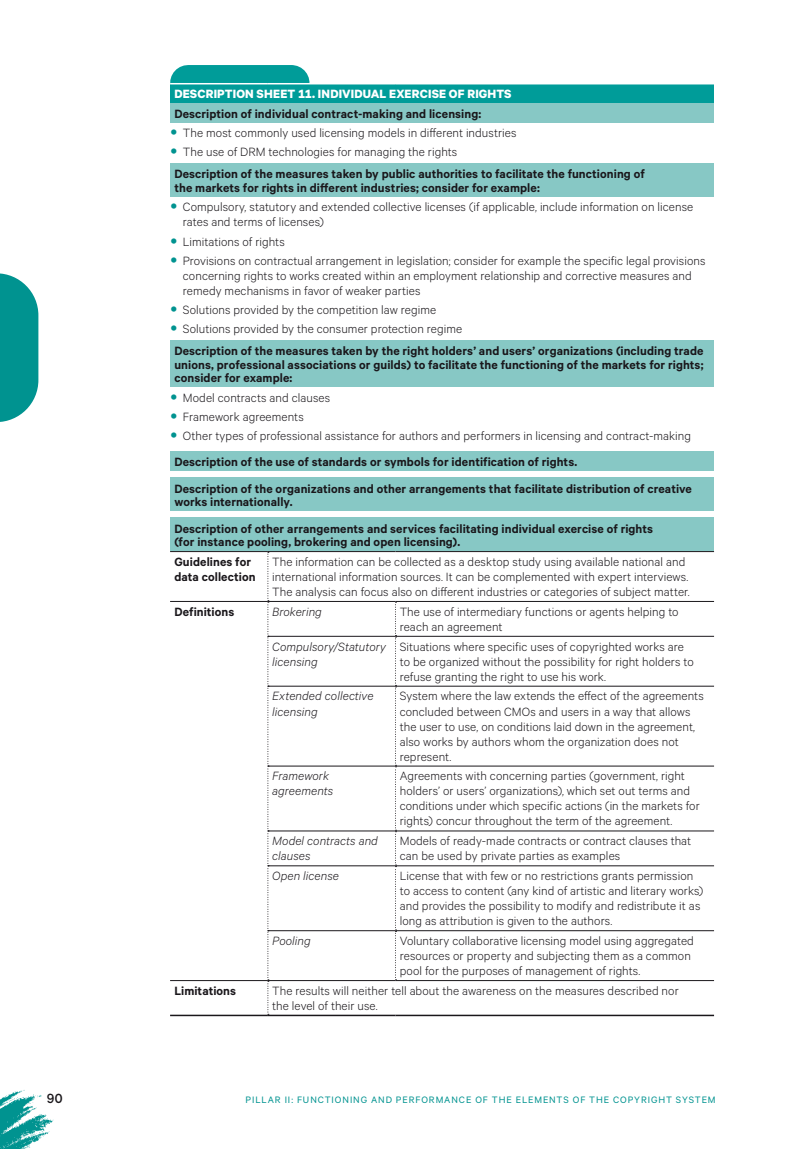
<style>
.page{position:relative;width:808px;height:1149px;background:#fff}
.page>*{position:absolute;margin:0;border:0;box-sizing:border-box;transform-origin:0 0}
.t1{font:500 15px "Calibre";color:#1a171b}
.t2{font:300 13.5px/15px "Calibre";letter-spacing:.005em;color:#1a171b}
.t3{font:600 13.5px/13.5px "Calibre";letter-spacing:.005em;color:#1a171b}
.t4{font:italic 300 13.5px/15px "Calibre";letter-spacing:.005em;color:#1a171b}
.t5{font:700 13.5px "Calibre";letter-spacing:.015em;color:#fff}
.t6{font:10.5px "Calibre";letter-spacing:.085em;color:#009390}
</style>
<div class="page">
<svg style="left:0;top:1090px;width:54px;height:59px"></svg>
<svg style="left:0;top:273px;width:38px;height:149px;background:#21a19e"></svg>
<div style="left:188px;top:65px;width:104px;height:36px;background:#009c99"></div>
<div style="left:170px;top:84px;width:544px;height:19px;background:#009c99"></div>
<svg style="left:170px;top:163px;width:544px;height:819px"></svg>
<svg style="left:269px;top:552px;width:445px;height:430px"></svg>
<svg style="left:395px;top:602px;width:1px;height:377px"></svg>
<svg style="left:267px;top:552px;width:2px;height:462px"></svg>
<hr style="left:170px;top:601px;width:98px;height:1px;background:#1a171b">
<hr style="left:268px;top:601px;width:127px;height:1px;background:#1a171b">
<hr style="left:395px;top:601px;width:319px;height:1px;background:#1a171b">
<hr style="left:268px;top:635px;width:127px;height:1px;background:#1a171b">
<hr style="left:395px;top:635px;width:319px;height:1px;background:#1a171b">
<hr style="left:268px;top:685px;width:127px;height:1px;background:#1a171b">
<hr style="left:395px;top:685px;width:319px;height:1px;background:#1a171b">
<hr style="left:268px;top:765px;width:127px;height:1px;background:#1a171b">
<hr style="left:395px;top:765px;width:319px;height:1px;background:#1a171b">
<hr style="left:268px;top:830px;width:127px;height:1px;background:#1a171b">
<hr style="left:395px;top:830px;width:319px;height:1px;background:#1a171b">
<hr style="left:268px;top:865px;width:127px;height:1px;background:#1a171b">
<hr style="left:395px;top:865px;width:319px;height:1px;background:#1a171b">
<hr style="left:268px;top:930px;width:127px;height:1px;background:#1a171b">
<hr style="left:395px;top:930px;width:319px;height:1px;background:#1a171b">
<hr style="left:170px;top:979px;width:98px;height:1px;background:#1a171b">
<hr style="left:268px;top:979px;width:127px;height:1px;background:#1a171b">
<hr style="left:395px;top:979px;width:319px;height:1px;background:#1a171b">
<hr style="left:170px;top:83px;width:98px;height:1px;background:#fff">
<hr style="left:268px;top:83px;width:127px;height:1px;background:#fff">
<hr style="left:170px;top:1014px;width:98px;height:1px;background:#1a171b">
<hr style="left:268px;top:1014px;width:127px;height:1px;background:#1a171b">
<hr style="left:395px;top:1014px;width:319px;height:1px;background:#1a171b">
<hr style="left:170px;top:551px;width:98px;height:1px;background:#1a171b">
<hr style="left:268px;top:551px;width:127px;height:1px;background:#1a171b">
<hr style="left:395px;top:551px;width:319px;height:1px;background:#1a171b">
<div style="left:170px;top:103px;width:544px;height:20px;background:#87c8c5"></div>
<div style="left:170px;top:164px;width:544px;height:33px;background:#87c8c5"></div>
<div style="left:170px;top:340px;width:544px;height:47px;background:#87c8c5"></div>
<div style="left:170px;top:451px;width:544px;height:20px;background:#87c8c5"></div>
<div style="left:170px;top:478px;width:544px;height:33px;background:#87c8c5"></div>
<div style="left:170px;top:517px;width:544px;height:33px;background:#87c8c5"></div>
<svg style="left:171px;top:203px;width:5px;height:6px"></svg>
<svg style="left:171px;top:238px;width:5px;height:5px"></svg>
<svg style="left:171px;top:257px;width:5px;height:5px"></svg>
<svg style="left:171px;top:306px;width:5px;height:6px"></svg>
<svg style="left:171px;top:325px;width:5px;height:6px"></svg>
<svg style="left:171px;top:394px;width:5px;height:5px"></svg>
<svg style="left:171px;top:413px;width:5px;height:5px"></svg>
<svg style="left:171px;top:432px;width:5px;height:6px"></svg>
<p class="t5" style="left:174px;top:86px;width:339px">DESCRIPTION SHEET 11. INDIVIDUAL EXERCISE OF RIGHTS</p>
<p class="t3" style="left:174px;top:106px;width:308px">Description of individual contract-making and licensing:</p>
<p class="t2" style="left:183px;top:123px;width:335px;line-height:19.2px">The most commonly used licensing models in different industries<br>The use of DRM technologies for managing the rights</p>
<p class="t3" style="left:174px;top:167px;width:472px">Description of the measures taken by public authorities to facilitate the functioning of the markets for rights in different industries; consider for example:</p>
<p class="t2" style="left:183px;top:199px;width:512px">Compulsory, statutory and extended collective licenses (if applicable, include information on license rates and terms of licenses)</p>
<p class="t2" style="left:183px;top:231px;width:524px;line-height:19.2px">Limitations of rights<br>Provisions on contractual arrangement in legislation; consider for example the specific legal provisions</p>
<p class="t2" style="left:183px;top:267px;width:510px">concerning rights to works created within an employment relationship and corrective measures and remedy mechanisms in favor of weaker parties</p>
<p class="t2" style="left:183px;top:299px;width:281px;line-height:19.2px">Solutions provided by the competition law regime<br>Solutions provided by the consumer protection regime</p>
<p class="t3" style="left:174px;top:344px;width:531px;text-align:justify">Description of the measures taken by the right holders’ and users’ organizations (including trade unions, professional associations or guilds) to facilitate the functioning of the markets for rights; consider for example:</p>
<p class="t2" style="left:183px;top:387px;width:510px;line-height:19.2px">Model contracts and clauses<br>Framework agreements<br>Other types of professional assistance for authors and performers in licensing and contract-making</p>
<p class="t3" style="left:174px;top:448px;width:519px;line-height:26.2px">Description of the use of standards or symbols for identification of rights.<br>Description of the organizations and other arrangements that facilitate distribution of creative</p>
<p class="t3" style="left:174px;top:488px;width:480px;line-height:26.2px">works internationally.<br>Description of other arrangements and services facilitating individual exercise of rights</p>
<p class="t3" style="left:174px;top:531px;width:287px;line-height:19.8px">(for instance pooling, brokering and open licensing).<br>Guidelines for</p>
<p class="t3" style="left:174px;top:569px;width:83px">data collection</p>
<p class="t2" style="left:272px;top:553px;width:418px">The information can be collected as a desktop study using available national and international information sources. It can be complemented with expert interviews.<br>The analysis can focus also on different industries or categories of subject matter.</p>
<p class="t3" style="left:174px;top:604px;width:62px">Definitions</p>
<p class="t4" style="left:272px;top:603px;width:51px">Brokering</p>
<p class="t2" style="left:400px;top:603px;width:280px">The use of intermediary functions or agents helping to reach an agreement</p>
<p class="t4" style="left:272px;top:638px;width:115px">Compulsory/Statutory licensing</p>
<p class="t2" style="left:400px;top:638px;width:296px">Situations where specific uses of copyrighted works are to be organized without the possibility for right holders to refuse granting the right to use his work.</p>
<p class="t4" style="left:272px;top:688px;width:103px">Extended collective licensing</p>
<p class="t2" style="left:400px;top:688px;width:306px">System where the law extends the effect of the agreements concluded between CMOs and users in a way that allows the user to use, on conditions laid down in the agreement, also works by authors whom the organization does not represent.</p>
<p class="t4" style="left:272px;top:767px;width:63px">Framework agreements</p>
<p class="t2" style="left:400px;top:767px;width:301px">Agreements with concerning parties (government, right holders’ or users’ organizations), which set out terms and conditions under which specific actions (in the markets for rights) concur throughout the term of the agreement.</p>
<p class="t4" style="left:272px;top:832px;width:107px">Model contracts and clauses</p>
<p class="t2" style="left:400px;top:832px;width:293px">Models of ready-made contracts or contract clauses that can be used by private parties as examples</p>
<p class="t4" style="left:272px;top:867px;width:68px">Open license</p>
<p class="t2" style="left:400px;top:867px;width:305px">License that with few or no restrictions grants permission to access to content (any kind of artistic and literary works) and provides the possibility to modify and redistribute it as long as attribution is given to the authors.</p>
<p class="t4" style="left:272px;top:932px;width:40px">Pooling</p>
<p class="t2" style="left:400px;top:932px;width:296px">Voluntary collaborative licensing model using aggregated resources or property and subjecting them as a common pool for the purposes of management of rights.</p>
<p class="t3" style="left:174px;top:983px;width:63px">Limitations</p>
<p class="t2" style="left:272px;top:982px;width:408px">The results will neither tell about the awareness on the measures described nor the level of their use.</p>
<p class="t1" style="left:47px;top:1089px;width:17px">90</p>
<p class="t6" style="left:246px;top:1093px;width:471px">PILLAR II: FUNCTIONING AND PERFORMANCE OF THE ELEMENTS OF THE COPYRIGHT SYSTEM</p>
</div>
